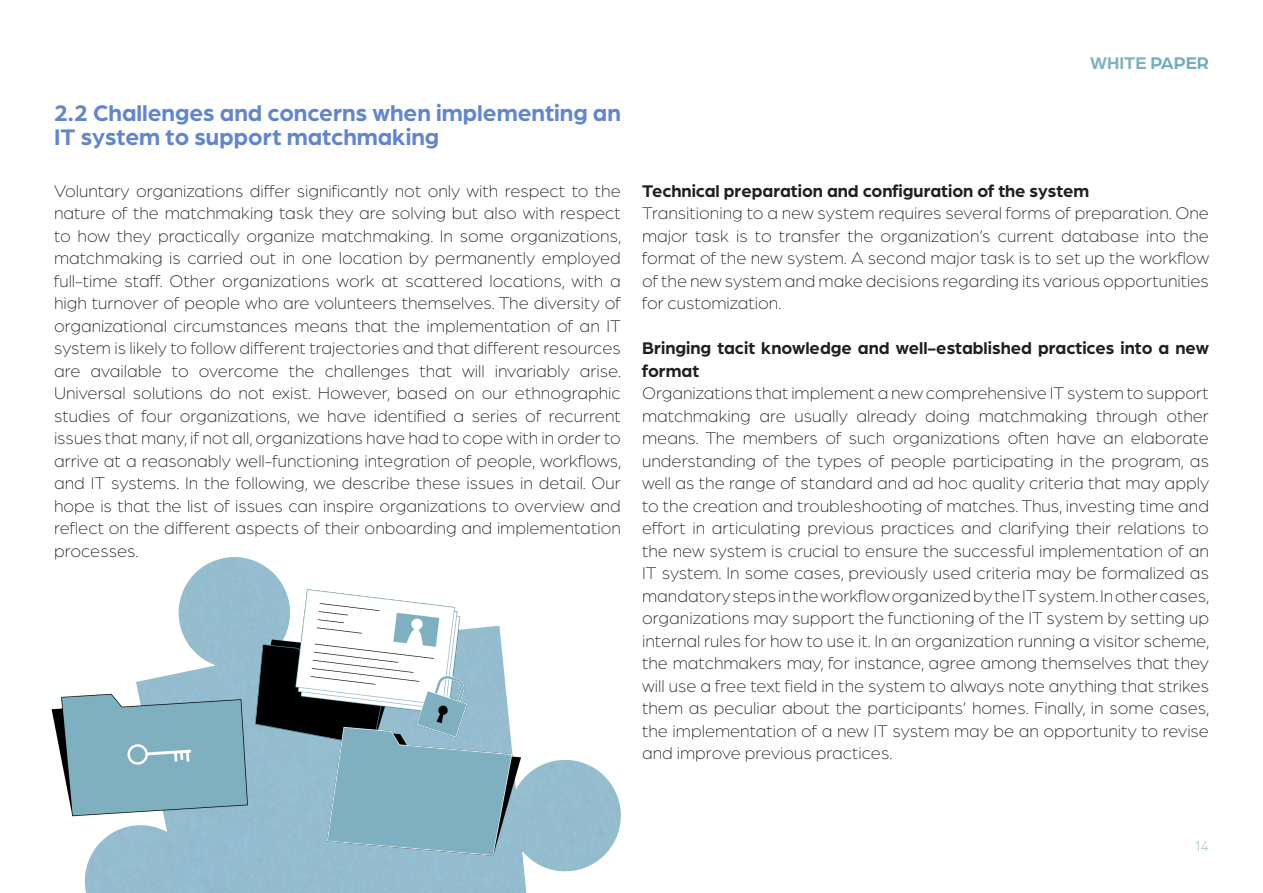
<style>
.page{position:relative;width:1263px;height:893px;background:#fff}
.page>*{position:absolute;margin:0;border:0;box-sizing:border-box;transform-origin:0 0}
.SubHeads{font:700 24px/24px "Arboria";color:#6185cf}
.t1{font:300 18px/22.5px "Arboria";color:#231f20;text-align:justify}
.Small_header{font:700 18px/22.5px "Arboria";color:#231f20}
.t2{font:700 18px "Arboria";color:#7eb1c1}
.t3{font:300 15px "Arboria";color:#7eb1c1}
.s1{color:#72adbb}
</style>
<div class="page">
<img style="left:84px;top:557px;width:537px;height:336px">
<img style="left:51px;top:559px;width:512px;height:321px">
<p class="SubHeads" style="left:54px;top:100px;width:568px">2.2 Challenges and concerns when implementing an<br>IT system to support matchmaking</p>
<p class="t1" style="left:54px;top:179px;width:569px">Voluntary organizations differ significantly not only with respect to the nature of the matchmaking task they are solving but also with respect to how they practically organize matchmaking. In some organizations, matchmaking is carried out in one location by permanently employed full-time staff. Other organizations work at scattered locations, with a high turnover of people who are volunteers themselves. The diversity of organizational circumstances means that the implementation of an IT system is likely to follow different trajectories and that different resources are available to overcome the challenges that will invariably arise.<br>Universal solutions do not exist. However, based on our ethnographic studies of four organizations, we have identified a series of recurrent issues that many, if not all, organizations have had to cope with in order to arrive at a reasonably well-functioning integration of people, workflows, and IT systems. In the following, we describe these issues in detail. Our hope is that the list of issues can inspire organizations to overview and reflect on the different aspects of their onboarding and implementation processes.</p>
<p class="t2" style="left:1090px;top:50px;width:120px">WHITE <span class="s1">PAPER</span></p>
<p class="Small_header" style="left:642px;top:178px;width:449px">Technical preparation and configuration of the system</p>
<p class="t1" style="left:642px;top:201px;width:568px">Transitioning to a new system requires several forms of preparation. One major task is to transfer the organization’s current database into the format of the new system. A second major task is to set up the workflow of the new system and make decisions regarding its various opportunities for customization.</p>
<p class="Small_header" style="left:642px;top:336px;width:568px">Bringing tacit knowledge and well-established practices into a new format</p>
<p class="t1" style="left:642px;top:381px;width:569px">Organizations that implement a new comprehensive IT system to support matchmaking are usually already doing matchmaking through other means. The members of such organizations often have an elaborate understanding of the types of people participating in the program, as well as the range of standard and ad hoc quality criteria that may apply to the creation and troubleshooting of matches. Thus, investing time and effort in articulating previous practices and clarifying their relations to the new system is crucial to ensure the successful implementation of an IT system. In some cases, previously used criteria may be formalized as mandatory steps in the workflow organized by the IT system. In other cases, organizations may support the functioning of the IT system by setting up internal rules for how to use it. In an organization running a visitor scheme, the matchmakers may, for instance, agree among themselves that they will use a free text field in the system to always note anything that strikes them as peculiar about the participants’ homes. Finally, in some cases, the implementation of a new IT system may be an opportunity to revise and improve previous practices.</p>
<p class="t3" style="left:1195px;top:837px;width:16px">14</p>
</div>
